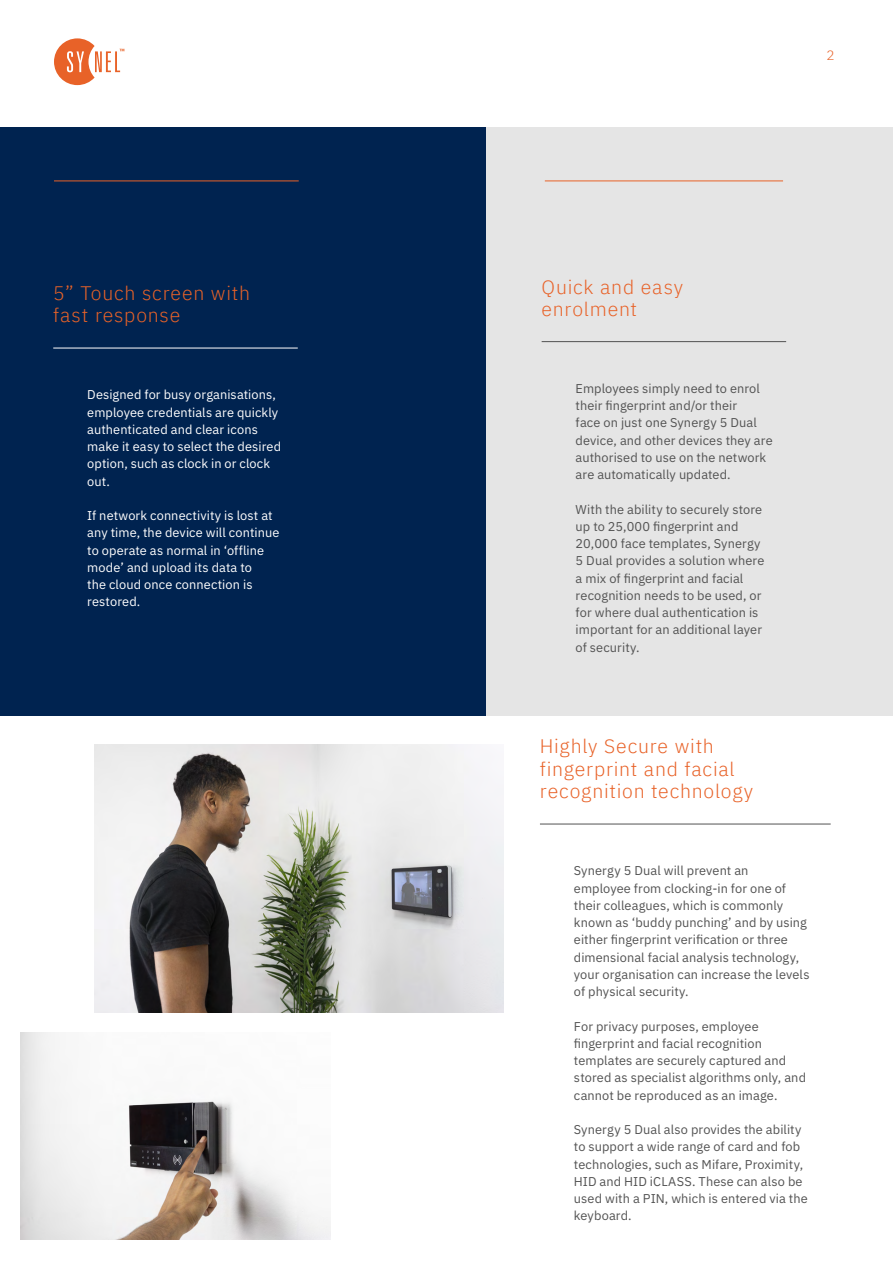
<style>
.page{position:relative;width:893px;height:1263px;background:#fff}
.page>*{position:absolute;margin:0;border:0;box-sizing:border-box;transform-origin:0 0}
.t1{font:300 19.5px/22.5px "IBM Plex Sans";letter-spacing:.04em;color:#e86228}
.t2{font:300 13.65px "IBM Plex Sans";color:#e86228}
.t3{font:12.75px/17.2px "IBM Plex Sans";letter-spacing:.01em;color:#525252}
.t4{font:12.75px/17.2px "IBM Plex Sans";letter-spacing:.01em;color:#fff}
</style>
<div class="page">
<svg style="left:54px;top:38px;width:70px;height:47px"></svg>
<div style="left:486px;top:128px;width:407px;height:588px;background:#dfdfdf"></div>
<div style="left:0;top:128px;width:485px;height:588px;background:#002350"></div>
<hr style="left:542px;top:341px;width:244px;height:1px;background:#525252">
<hr style="left:545px;top:181px;width:238px;height:1px;background:#e86228">
<hr style="left:54px;top:181px;width:245px;height:1px;background:#e86228">
<hr style="left:53px;top:348px;width:245px;height:1px;background:#fff">
<hr style="left:540px;top:824px;width:291px;height:1px;background:#525252">
<img style="left:20px;top:1032px;width:311px;height:208px">
<img style="left:94px;top:744px;width:410px;height:269px">
<h1 class="t1" style="left:53px;top:280px;width:198px">5” Touch screen with fast response</h1>
<p class="t4" style="left:87px;top:385px;width:195px">Designed for busy organisations, employee credentials are quickly authenticated and clear icons make it easy to select the desired option, such as clock in or clock out.</p>
<p class="t4" style="left:87px;top:506px;width:194px">If network connectivity is lost at any time, the device will continue to operate as normal in ‘offline mode’ and upload its data to<br>the cloud once connection is restored.</p>
<p class="t2" style="left:826px;top:44px;width:10px">2</p>
<h1 class="t1" style="left:542px;top:274px;width:143px">Quick and easy enrolment</h1>
<p class="t3" style="left:576px;top:379px;width:199px">Employees simply need to enrol their fingerprint and/or their<br>face on just one Synergy 5 Dual device, and other devices they are authorised to use on the network are automatically updated.</p>
<p class="t3" style="left:576px;top:499px;width:190px">With the ability to securely store up to 25,000 fingerprint and<br>20,000 face templates, Synergy<br>5 Dual provides a solution where a mix of fingerprint and facial recognition needs to be used, or for where dual authentication is important for an additional layer of security.</p>
<h1 class="t1" style="left:540px;top:734px;width:215px">Highly Secure with fingerprint and facial recognition technology</h1>
<p class="t3" style="left:574px;top:861px;width:237px">Synergy 5 Dual will prevent an<br>employee from clocking-in for one of their colleagues, which is commonly known as ‘buddy punching’ and by using either fingerprint verification or three dimensional facial analysis technology, your organisation can increase the levels of physical security.</p>
<p class="t3" style="left:574px;top:1016px;width:234px">For privacy purposes, employee fingerprint and facial recognition templates are securely captured and stored as specialist algorithms only, and cannot be reproduced as an image.</p>
<p class="t3" style="left:574px;top:1120px;width:235px">Synergy 5 Dual also provides the ability to support a wide range of card and fob technologies, such as Mifare, Proximity, HID and HID iCLASS. These can also be used with a PIN, which is entered via the keyboard.</p>
</div>
